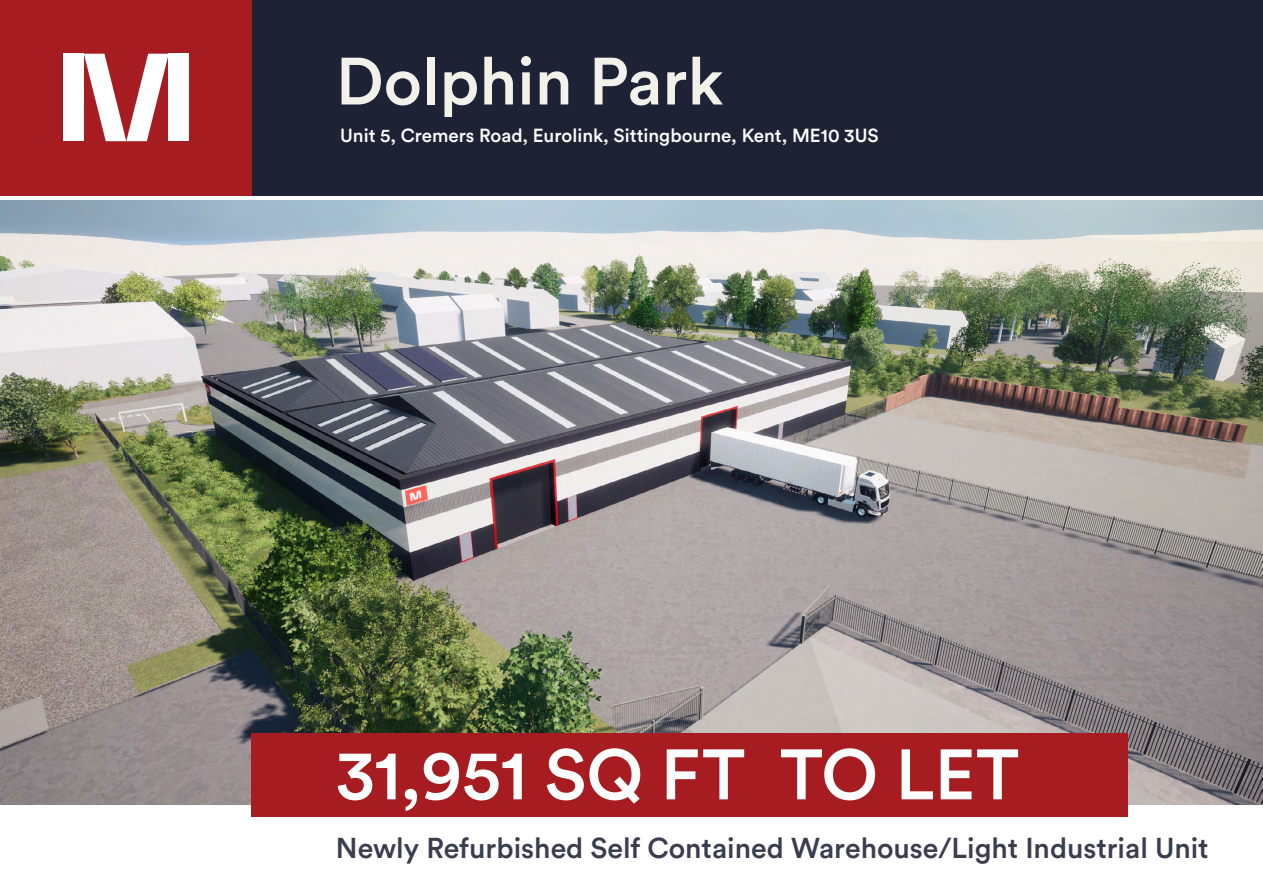
<style>
.page{position:relative;width:1263px;height:893px;background:#fff}
.page>*{position:absolute;margin:0;border:0;box-sizing:border-box;transform-origin:0 0}
.t1{font:500 70.5px "Circular Std";letter-spacing:-.005em;color:#fff}
.t2{font:500 66px "Circular Std";color:#f2f2eb}
.t3{font:500 28.5px "Circular Std";color:#3a3d50}
.t4{font:500 18.75px "Circular Std";color:#fff}
</style>
<div class="page">
<img style="left:0;top:201px;width:1263px;height:603px">
<div style="left:0;top:0;width:1263px;height:195px;background:#1d2335"></div>
<div style="left:0;top:0;width:252px;height:195px;background:#a71c20"></div>
<div style="left:169px;top:54px;width:20px;height:87px;background:#fff"></div>
<div style="left:64px;top:54px;width:20px;height:87px;background:#fff"></div>
<svg style="left:84px;top:54px;width:85px;height:87px"></svg>
<div style="left:252px;top:733px;width:875px;height:83px;background:#a71c20"></div>
<h2 class="t2" style="left:336px;top:40px;width:389px">Dolphin Park</h2>
<p class="t4" style="left:340px;top:123px;width:540px">Unit 5, Cremers Road, Eurolink, Sittingbourne, Kent, ME10 3US</p>
<h1 class="t1" style="left:336px;top:730px;width:684px">31,951 SQ FT TO LET</h1>
<p class="t3" style="left:336px;top:830px;width:874px">Newly Refurbished Self Contained Warehouse/Light Industrial Unit</p>
</div>
